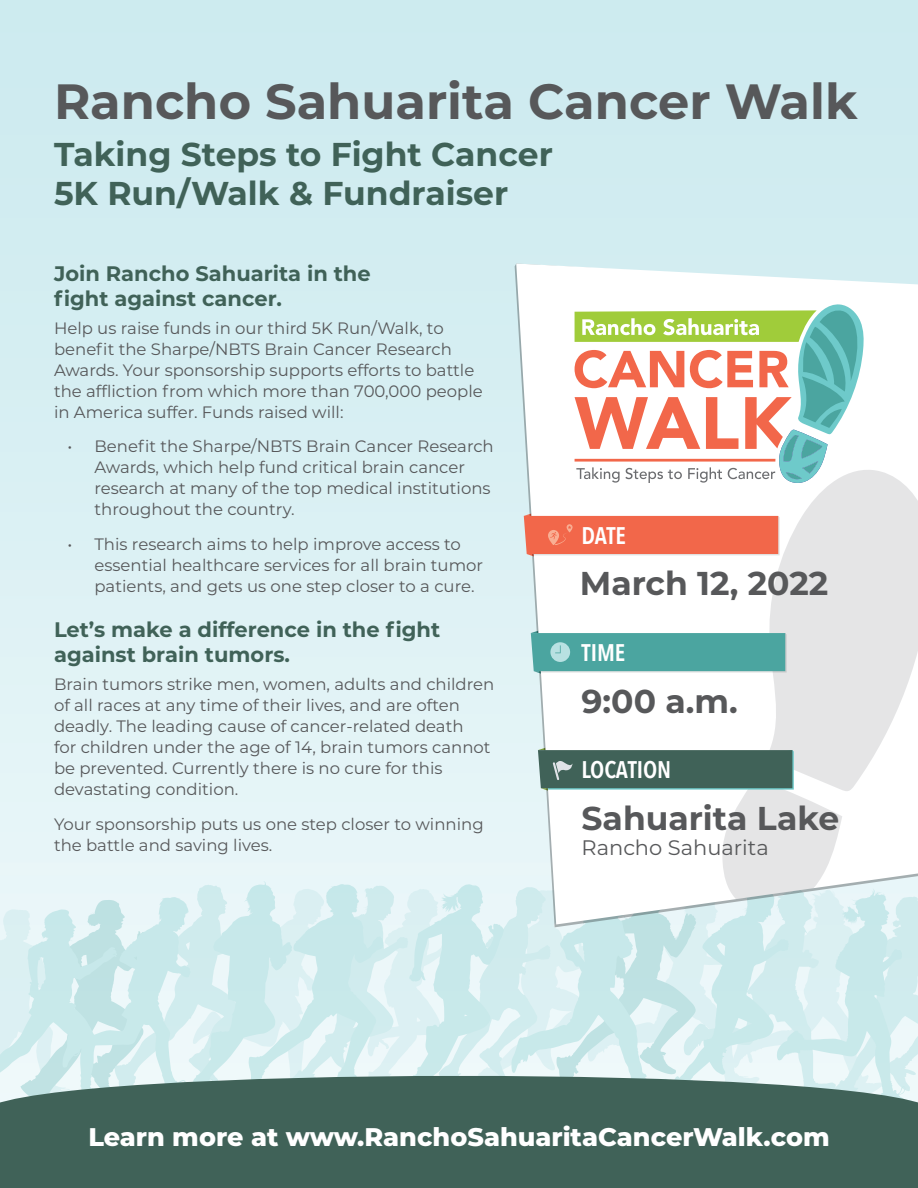
<style>
.page{position:relative;width:918px;height:1188px;background:#fff}
.page>*{position:absolute;margin:0;border:0;box-sizing:border-box;transform-origin:0 0}
.Body_Copy{font:700 49.5px "Montserrat";color:#57585a}
.Body_Copy-2{font:700 33px "Montserrat";color:#406258}
.Body_Copy-3{font:700 33px "Montserrat";color:#57585a}
.Section_Header{font:800 25.5px "Montserrat";color:#fff}
.Body_Copy-4{font:600 24px "Avenir Next Condensed";color:#fff}
.Section_Header-2{font:700 21px/25.2px "Montserrat";color:#406258}
.Body_Copy-5{font:21px "Montserrat";color:#57585a}
.Body_Copy-6{font:16.5px/21px "Montserrat";color:#57585a}
</style>
<div class="page">
<div style="left:0;top:1108px;width:918px;height:80px;background:#406258"></div>
<svg style="left:516px;top:264px;width:402px;height:484px"></svg>
<svg style="left:767px;top:468px;width:151px;height:280px;background:#e8e8e9"></svg>
<svg style="left:575px;top:303px;width:289px;height:180px"></svg>
<svg style="left:524px;top:514px;width:256px;height:42px;background:#f1765c"></svg>
<svg style="left:531px;top:631px;width:256px;height:43px;background:#62b0ab"></svg>
<svg style="left:0;top:748px;width:918px;height:360px;background:#cee2e3"></svg>
<p class="Body_Copy" style="left:54px;top:66px;width:805px">Rancho Sahuarita Cancer Walk</p>
<p class="Body_Copy-2" style="left:54px;top:130px;width:500px">Taking Steps to Fight Cancer</p>
<p class="Body_Copy-2" style="left:54px;top:170px;width:456px">5K Run/Walk &amp; Fundraiser</p>
<p class="Section_Header-2" style="left:54px;top:260px;width:318px">Join Rancho Sahuarita in the fight against cancer.</p>
<p class="Body_Copy-6" style="left:54px;top:317px;width:430px">Help us raise funds in our third 5K Run/Walk, to benefit the Sharpe/NBTS Brain Cancer Research Awards. Your sponsorship supports efforts to battle the affliction from which more than 700,000 people in America suffer. Funds raised will:</p>
<p class="Body_Copy-6" style="left:94px;top:435px;width:401px;text-indent:-27px">• Benefit the Sharpe/NBTS Brain Cancer Research Awards, which help fund critical brain cancer research at many of the top medical institutions throughout the country.</p>
<p class="Body_Copy-6" style="left:94px;top:533px;width:390px;text-indent:-27px">• This research aims to help improve access to essential healthcare services for all brain tumor patients, and gets us one step closer to a cure.</p>
<p class="Section_Header-2" style="left:54px;top:616px;width:388px">Let’s make a difference in the fight against brain tumors.</p>
<p class="Body_Copy-6" style="left:54px;top:673px;width:442px">Brain tumors strike men, women, adults and children of all races at any time of their lives, and are often deadly. The leading cause of cancer-related death<br>for children under the age of 14, brain tumors cannot be prevented. Currently there is no cure for this devastating condition.</p>
<p class="Body_Copy-6" style="left:54px;top:813px;width:431px">Your sponsorship puts us one step closer to winning the battle and saving lives.</p>
<p class="Body_Copy-4" style="left:582px;top:515px;width:46px">DATE</p>
<p class="Body_Copy-3" style="left:580px;top:560px;width:250px">March 12, 2022</p>
<p class="Body_Copy-4" style="left:582px;top:632px;width:45px">TIME</p>
<p class="Body_Copy-3" style="left:582px;top:677px;width:158px">9:00 a.m.</p>
<p class="Body_Copy-4" style="left:581px;top:749px;width:91px">LOCATION</p>
<p class="Body_Copy-3" style="left:582px;top:794px;width:259px">Sahuarita Lake</p>
<p class="Body_Copy-5" style="left:582px;top:833px;width:189px">Rancho Sahuarita</p>
<p class="Section_Header" style="left:88px;top:1118px;width:743px">Learn more at www.RanchoSahuaritaCancerWalk.com</p>
</div>
